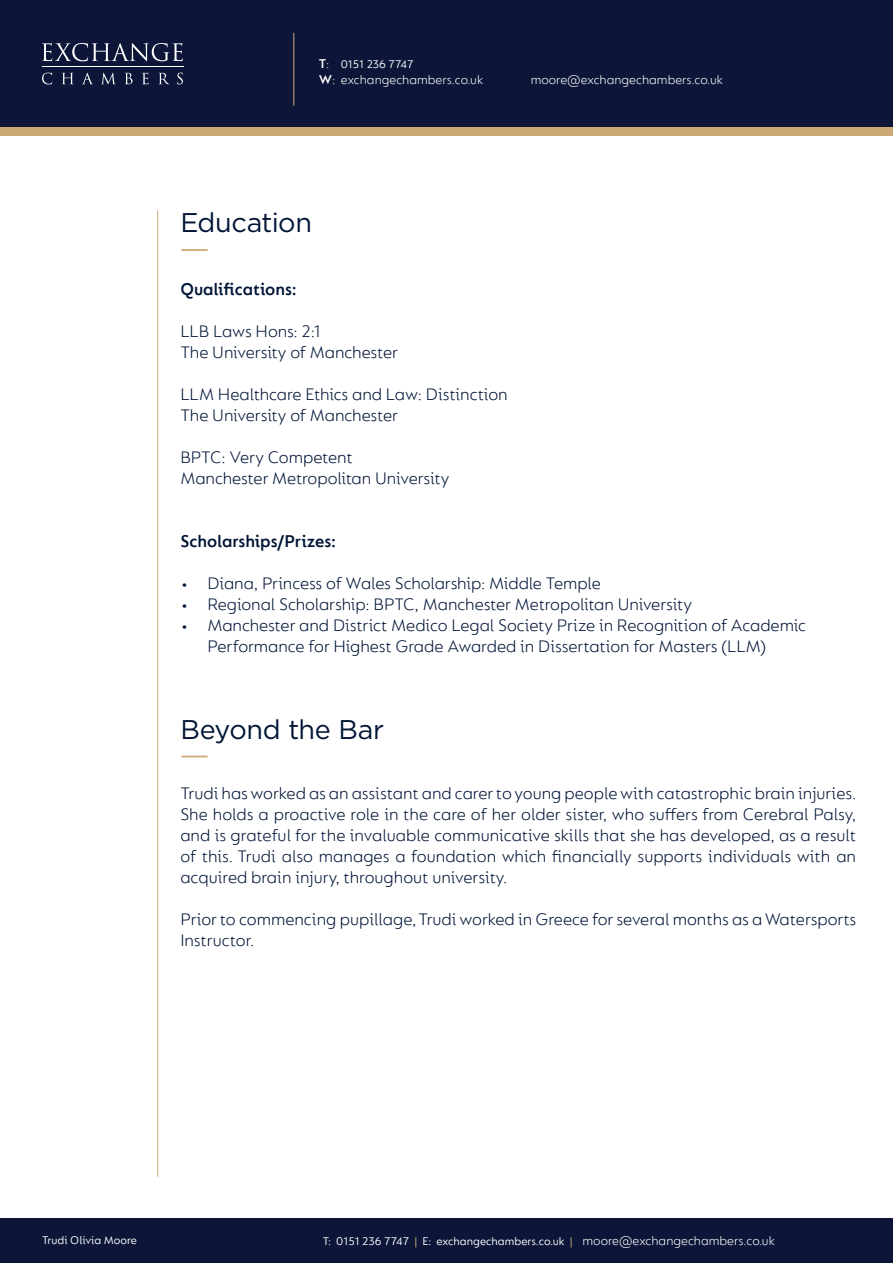
<style>
.page{position:relative;width:893px;height:1263px;background:#fff}
.page>*{position:absolute;margin:0;border:0;box-sizing:border-box;transform-origin:0 0}
.t1{font:27px "Gotham";letter-spacing:-.015em;color:#001537}
.t2{font:300 18px/21px "FS Lucas";letter-spacing:-.005em;color:#001537}
.t3{font:600 18px "FS Lucas";letter-spacing:-.005em;color:#001537}
.t4{font:300 13.5px "FS Lucas";color:#fff}
.t5{font:12px "FS Lucas";color:#fff}
.s1{font-weight:600;font-size:13.5px}
.s2{font-weight:300;font-size:13.5px}
.s3{font-weight:600}
.s4{color:#cbaa76}
</style>
<div class="page">
<div style="left:0;top:64px;width:893px;height:72px;background:#cbaa76"></div>
<div style="left:0;top:0;width:893px;height:127px;background:#0d1638"></div>
<div style="left:0;top:1219px;width:893px;height:44px;background:#0d1638"></div>
<hr style="left:42px;top:67px;width:142px;height:1px;background:#fff">
<svg style="left:42px;top:43px;width:141px;height:18px"></svg>
<svg style="left:42px;top:73px;width:10px;height:11px"></svg>
<svg style="left:62px;top:73px;width:11px;height:11px"></svg>
<svg style="left:82px;top:73px;width:11px;height:11px"></svg>
<svg style="left:102px;top:73px;width:13px;height:11px"></svg>
<svg style="left:125px;top:73px;width:8px;height:11px"></svg>
<svg style="left:142px;top:73px;width:7px;height:11px"></svg>
<svg style="left:159px;top:73px;width:10px;height:11px"></svg>
<svg style="left:177px;top:73px;width:6px;height:11px"></svg>
<hr style="left:293px;top:33px;width:1px;height:73px;background:#cbaa76">
<hr style="left:157px;top:211px;width:1px;height:966px;background:#cbaa76">
<hr style="left:181px;top:249px;width:27px;height:2px;background:#cbaa76">
<svg style="left:181px;top:756px;width:27px;height:1px"></svg>
<p class="t5" style="left:319px;top:57px;width:97px"><span class="s1">T</span><span class="s2">:</span> 0151 236 7747</p>
<p class="t4" style="left:319px;top:72px;width:166px"><span class="s3">W</span>: exchangechambers.co.uk</p>
<p class="t4" style="left:531px;top:72px;width:194px">moore@exchangechambers.co.uk</p>
<p class="t1" style="left:180px;top:205px;width:133px">Education</p>
<p class="t3" style="left:180px;top:278px;width:118px">Qualifications:</p>
<p class="t2" style="left:180px;top:320px;width:142px">LLB Laws Hons: 2:1</p>
<p class="t2" style="left:180px;top:341px;width:219px">The University of Manchester</p>
<p class="t2" style="left:180px;top:383px;width:329px">LLM Healthcare Ethics and Law: Distinction</p>
<p class="t2" style="left:180px;top:404px;width:219px">The University of Manchester</p>
<p class="t2" style="left:180px;top:446px;width:174px">BPTC: Very Competent</p>
<p class="t2" style="left:180px;top:467px;width:271px">Manchester Metropolitan University</p>
<p class="t3" style="left:180px;top:530px;width:157px">Scholarships/Prizes:</p>
<p class="t2" style="left:180px;top:572px;width:422px">• Diana, Princess of Wales Scholarship: Middle Temple</p>
<p class="t2" style="left:180px;top:593px;width:513px">• Regional Scholarship: BPTC, Manchester Metropolitan University</p>
<p class="t2" style="left:207px;top:614px;width:600px;text-indent:-27px">• Manchester and District Medico Legal Society Prize in Recognition of Academic<br>Performance for Highest Grade Awarded in Dissertation for Masters (LLM)</p>
<p class="t1" style="left:180px;top:712px;width:205px">Beyond the Bar</p>
<p class="t2" style="left:180px;top:782px;width:677px;text-align:justify">Trudi has worked as an assistant and carer to young people with catastrophic brain injuries.<br>She holds a proactive role in the care of her older sister, who suffers from Cerebral Palsy, and is grateful for the invaluable communicative skills that she has developed, as a result of this. Trudi also manages a foundation which financially supports individuals with an acquired brain injury, throughout university.</p>
<p class="t2" style="left:180px;top:908px;width:677px">Prior to commencing pupillage, Trudi worked in Greece for several months as a Watersports<br>Instructor.</p>
<p class="t5" style="left:42px;top:1233px;width:96px">Trudi Olivia Moore</p>
<p class="t5" style="left:323px;top:1235px;width:251px">T: 0151 236 7747 <span class="s4">|</span> E: exchangechambers.co.uk <span class="s4">|</span></p>
<p class="t4" style="left:583px;top:1233px;width:194px">moore@exchangechambers.co.uk</p>
</div>
